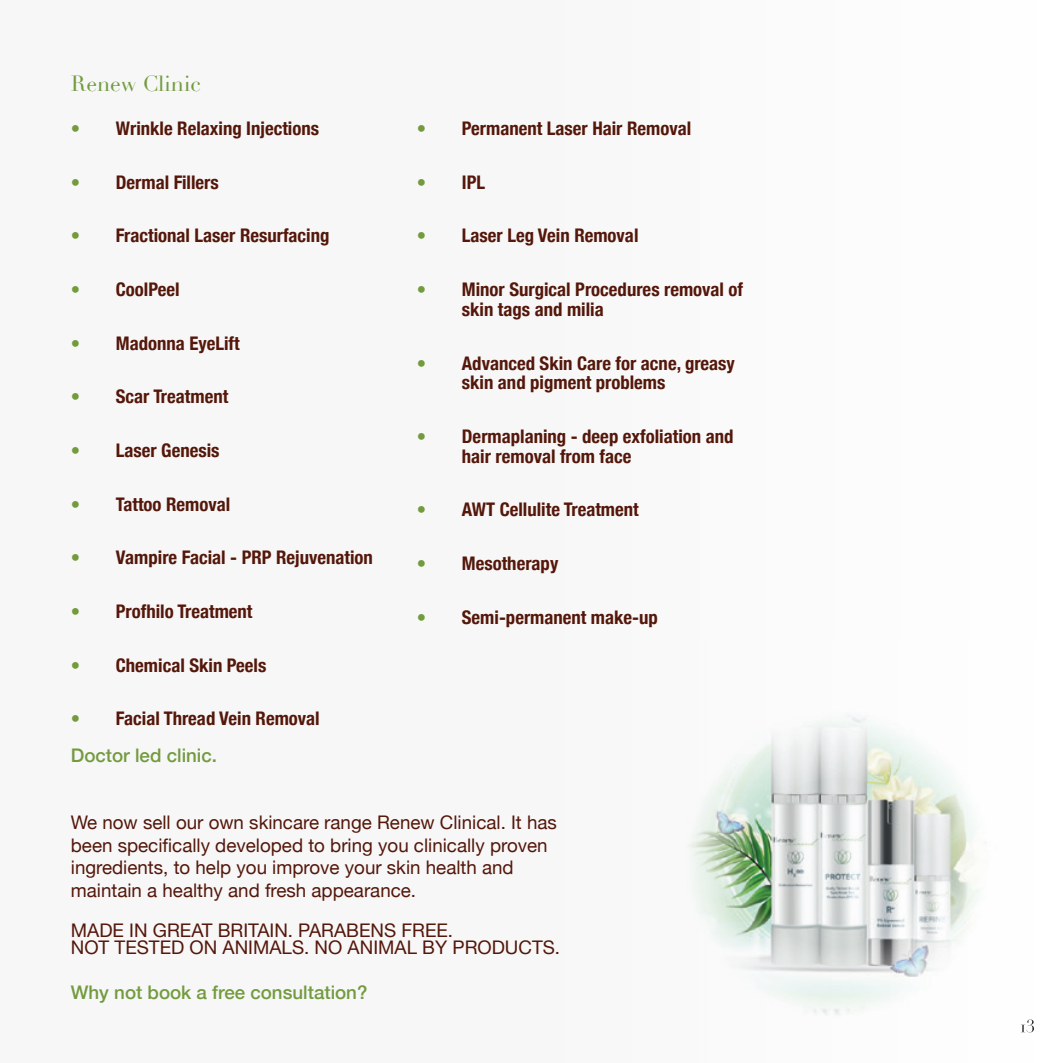
<style>
.page{position:relative;width:1063px;height:1063px;background:#fff}
.page>*{position:absolute;margin:0;border:0;box-sizing:border-box;transform-origin:0 0}
.t1{font:21.5px "Didot";color:#739b3e}
.t2{font:700 condensed 18.75px/19.8px "Helvetica Neue";color:#54170a}
.t3{font:18.75px/22.5px "Helvetica Neue";color:#54170a}
.t4{font:500 18.75px "Helvetica Neue";color:#739b3e}
.s1{color:#739b3e}
</style>
<div class="page">
<img style="left:687px;top:715px;width:348px;height:318px">
<svg style="left:1021px;top:1019px;width:13px;height:13px"></svg>
<p class="t1" style="left:71px;top:71px;width:131px">Renew Clinic</p>
<p class="t2" style="left:71px;top:117px;width:250px"><span class="s1">•</span> Wrinkle Relaxing Injections</p>
<p class="t2" style="left:71px;top:171px;width:150px"><span class="s1">•</span> Dermal Fillers</p>
<p class="t2" style="left:71px;top:224px;width:260px"><span class="s1">•</span> Fractional Laser Resurfacing</p>
<p class="t2" style="left:71px;top:278px;width:110px"><span class="s1">•</span> CoolPeel</p>
<p class="t2" style="left:71px;top:332px;width:170px"><span class="s1">•</span> Madonna EyeLift</p>
<p class="t2" style="left:71px;top:386px;width:159px"><span class="s1">•</span> Scar Treatment</p>
<p class="t2" style="left:71px;top:439px;width:150px"><span class="s1">•</span> Laser Genesis</p>
<p class="t2" style="left:71px;top:493px;width:161px"><span class="s1">•</span> Tattoo Removal</p>
<p class="t2" style="left:71px;top:547px;width:304px"><span class="s1">•</span> Vampire Facial - PRP Rejuvenation</p>
<p class="t2" style="left:71px;top:600px;width:183px"><span class="s1">•</span> Profhilo Treatment</p>
<p class="t2" style="left:71px;top:654px;width:197px"><span class="s1">•</span> Chemical Skin Peels</p>
<p class="t2" style="left:71px;top:708px;width:250px"><span class="s1">•</span> Facial Thread Vein Removal</p>
<p class="t4" style="left:71px;top:740px;width:148px">Doctor led clinic.</p>
<p class="t2" style="left:417px;top:117px;width:276px"><span class="s1">•</span> Permanent Laser Hair Removal</p>
<p class="t2" style="left:417px;top:171px;width:70px"><span class="s1">•</span> IPL</p>
<p class="t2" style="left:417px;top:225px;width:223px"><span class="s1">•</span> Laser Leg Vein Removal</p>
<p class="t2" style="left:462px;top:278px;width:283px;text-indent:-45px"><span class="s1">•</span> Minor Surgical Procedures removal of skin tags and milia</p>
<p class="t2" style="left:462px;top:352px;width:275px;text-indent:-45px"><span class="s1">•</span> Advanced Skin Care for acne, greasy skin and pigment problems</p>
<p class="t2" style="left:462px;top:425px;width:273px;text-indent:-45px"><span class="s1">•</span> Dermaplaning - deep exfoliation and hair removal from face</p>
<p class="t2" style="left:417px;top:499px;width:223px"><span class="s1">•</span> AWT Cellulite Treatment</p>
<p class="t2" style="left:417px;top:552px;width:143px"><span class="s1">•</span> Mesotherapy</p>
<p class="t2" style="left:417px;top:606px;width:243px"><span class="s1">•</span> Semi-permanent make-up</p>
<p class="t3" style="left:71px;top:813px;width:488px">We now sell our own skincare range Renew Clinical. It has been specifically developed to bring you clinically proven ingredients, to help you improve your skin health and maintain a healthy and fresh appearance.</p>
<p class="t3" style="left:71px;top:923px;width:491px;line-height:17.5px">MADE IN GREAT BRITAIN. PARABENS FREE.<br>NOT TESTED ON ANIMALS. NO ANIMAL BY PRODUCTS.</p>
<p class="t4" style="left:71px;top:978px;width:298px">Why not book a free consultation?</p>
</div>
